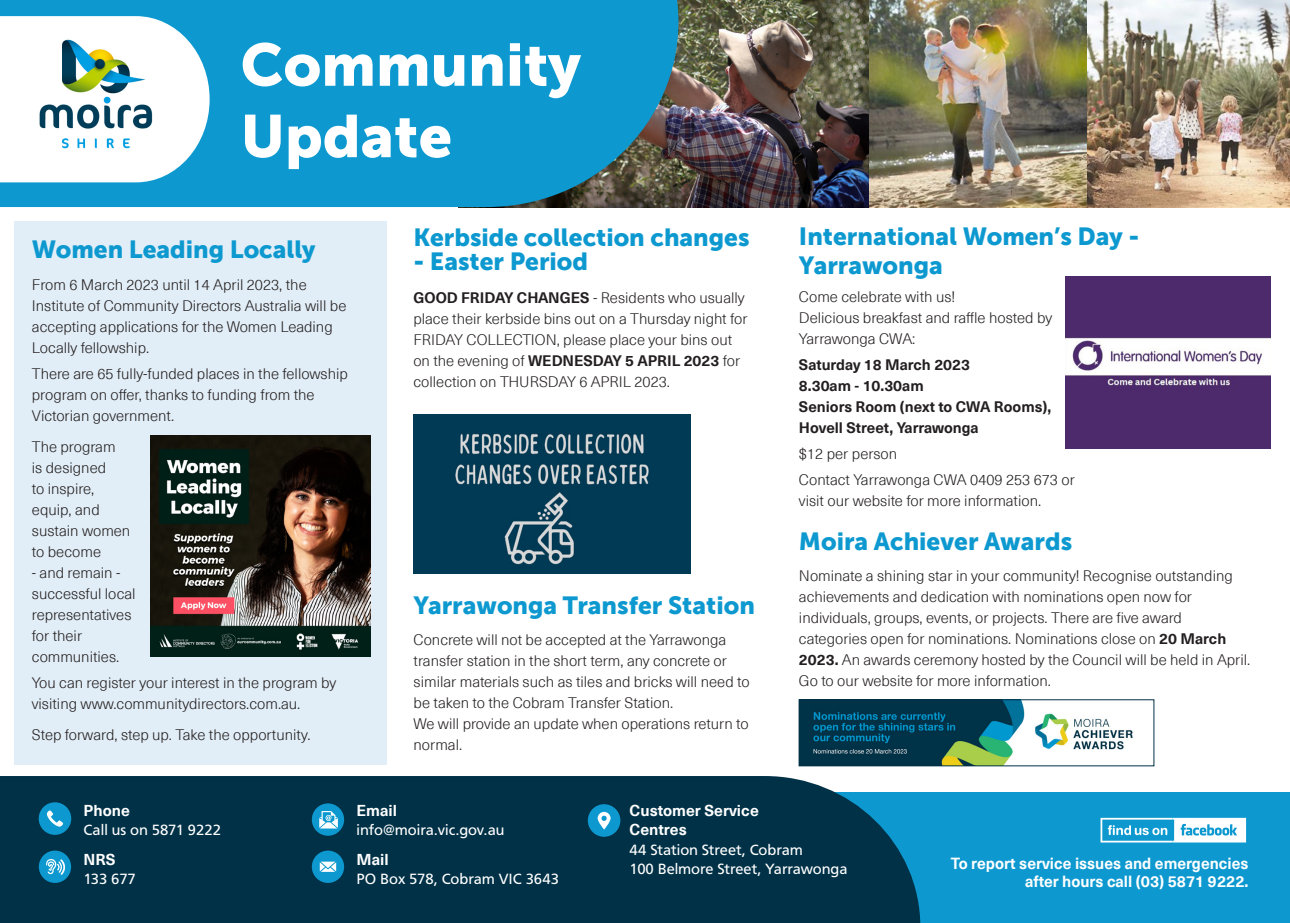
<style>
.page{position:relative;width:1290px;height:923px;background:#fff}
.page>*{position:absolute;margin:0;border:0;box-sizing:border-box;transform-origin:0 0}
.t1{font:59.5px "Museo Sans 900";color:#fff}
.Body{font:24.5px "Museo Sans 900";color:#0d99d0}
.t2{font:700 15.75px/17.5px "Neue Haas Unica Pro";color:#fff;text-align:right}
.t3{font:15.4px "Carto Gothic Std";color:#fff}
.t4{font:700 15.4px "Neue Haas Unica Pro";color:#fff}
.Body-2{font:300 14.88px/21px "Neue Haas Unica Pro";color:#231f20}
.Body-3{font:700 14.88px/21px "Neue Haas Unica Pro";color:#231f20}
.s1{font-weight:700}
</style>
<div class="page">
<div style="left:0;top:792px;width:1290px;height:131px;background:#0d99d0"></div>
<div style="left:0;top:776px;width:920px;height:147px;background:#003147"></div>
<svg style="left:1100px;top:818px;width:146px;height:24px"></svg>
<svg style="left:39px;top:850px;width:32px;height:33px"></svg>
<svg style="left:312px;top:803px;width:32px;height:32px"></svg>
<svg style="left:312px;top:850px;width:32px;height:33px"></svg>
<svg style="left:588px;top:804px;width:32px;height:32px"></svg>
<svg style="left:39px;top:802px;width:32px;height:33px"></svg>
<img style="left:1086px;top:0;width:204px;height:207px">
<img style="left:868px;top:0;width:218px;height:207px">
<img style="left:678px;top:0;width:190px;height:207px">
<svg style="left:0;top:0;width:678px;height:207px;background:#1393c4"></svg>
<svg style="left:0;top:16px;width:210px;height:166px"></svg>
<img style="left:21px;top:22px;width:135px;height:144px">
<div style="left:14px;top:221px;width:373px;height:544px;background:#e2eef7"></div>
<img style="left:801px;top:701px;width:332px;height:63px">
<div style="left:799px;top:699px;width:355px;height:67px;border:1px solid #003147"></div>
<img style="left:1066px;top:276px;width:205px;height:172px">
<img style="left:414px;top:415px;width:277px;height:158px">
<img style="left:150px;top:435px;width:221px;height:221px">
<p class="t1" style="left:241px;top:31px;width:342px">Community</p>
<p class="t1" style="left:241px;top:103px;width:213px">Update</p>
<p class="Body" style="left:32px;top:236px;width:285px">Women Leading Locally</p>
<p class="Body-2" style="left:32px;top:274px;width:316px">From 6 March 2023 until 14 April 2023, the Institute of Community Directors Australia will be accepting applications for the Women Leading Locally fellowship.</p>
<p class="Body-2" style="left:32px;top:363px;width:317px">There are 65 fully-funded places in the fellowship program on offer, thanks to funding from the<br>Victorian government.</p>
<p class="Body-2" style="left:32px;top:436px;width:100px">The program<br>is designed<br>to inspire, equip, and sustain women to become</p>
<p class="Body-2" style="left:32px;top:562px;width:105px">- and remain - successful local representatives for their communities.</p>
<p class="Body-2" style="left:32px;top:672px;width:306px">You can register your interest in the program by visiting www.communitydirectors.com.au.</p>
<p class="Body-2" style="left:32px;top:724px;width:280px">Step forward, step up. Take the opportunity.</p>
<p class="Body" style="left:413px;top:223px;width:338px">Kerbside collection changes</p>
<p class="Body" style="left:413px;top:247px;width:176px">- Easter Period</p>
<p class="Body-2" style="left:413px;top:287px;width:336px"><span class="s1">GOOD FRIDAY CHANGES</span> - Residents who usually place their kerbside bins out on a Thursday night for FRIDAY COLLECTION, please place your bins out on the evening of <span class="s1">WEDNESDAY 5 APRIL 2023</span> for collection on THURSDAY 6 APRIL 2023.</p>
<p class="Body" style="left:413px;top:592px;width:343px">Yarrawonga Transfer Station</p>
<p class="Body-2" style="left:414px;top:630px;width:338px">Concrete will not be accepted at the Yarrawonga transfer station in the short term, any concrete or similar materials such as tiles and bricks will need to be taken to the Cobram Transfer Station.</p>
<p class="Body-2" style="left:414px;top:714px;width:337px">We will provide an update when operations return to normal.</p>
<p class="Body" style="left:799px;top:222px;width:342px">International Women’s Day -</p>
<p class="Body" style="left:799px;top:252px;width:145px">Yarrawonga</p>
<p class="Body-2" style="left:799px;top:287px;width:158px">Come celebrate with us!</p>
<p class="Body-2" style="left:799px;top:308px;width:255px">Delicious breakfast and raffle hosted by<br>Yarrawonga CWA:</p>
<p class="Body-3" style="left:799px;top:354px;width:173px">Saturday 18 March 2023</p>
<p class="Body-3" style="left:799px;top:375px;width:126px">8.30am - 10.30am</p>
<p class="Body-3" style="left:799px;top:396px;width:254px">Seniors Room (next to CWA Rooms),<br>Hovell Street, Yarrawonga</p>
<p class="Body-2" style="left:799px;top:444px;width:100px">$12 per person</p>
<p class="Body-2" style="left:799px;top:469px;width:277px">Contact Yarrawonga CWA 0409 253 673 or</p>
<p class="Body-2" style="left:799px;top:490px;width:244px">visit our website for more information.</p>
<p class="Body" style="left:799px;top:527px;width:275px">Moira Achiever Awards</p>
<p class="Body-2" style="left:799px;top:565px;width:453px">Nominate a shining star in your community! Recognise outstanding achievements and dedication with nominations open now for individuals, groups, events, or projects. There are five award categories open for nominations. Nominations close on <span class="s1">20 March 2023.</span> An awards ceremony hosted by the Council will be held in April.<br>Go to our website for more information.</p>
<p class="t4" style="left:84px;top:801px;width:48px">Phone</p>
<p class="t3" style="left:84px;top:821px;width:139px">Call us on 5871 9222</p>
<p class="t4" style="left:84px;top:850px;width:33px">NRS</p>
<p class="t3" style="left:84px;top:870px;width:54px">133 677</p>
<p class="t4" style="left:357px;top:801px;width:42px">Email</p>
<p class="t3" style="left:357px;top:821px;width:149px">info@moira.vic.gov.au</p>
<p class="t4" style="left:357px;top:850px;width:34px">Mail</p>
<p class="t3" style="left:357px;top:870px;width:204px">PO Box 578, Cobram VIC 3643</p>
<p class="t4" style="left:630px;top:801px;width:131px">Customer Service</p>
<p class="t4" style="left:630px;top:820px;width:59px">Centres</p>
<p class="t3" style="left:630px;top:841px;width:175px">44 Station Street, Cobram</p>
<p class="t3" style="left:630px;top:860px;width:219px">100 Belmore Street, Yarrawonga</p>
<p class="t2" style="left:951px;top:855px;width:299px">To report service issues and emergencies after hours call (03) 5871 9222.</p>
</div>
